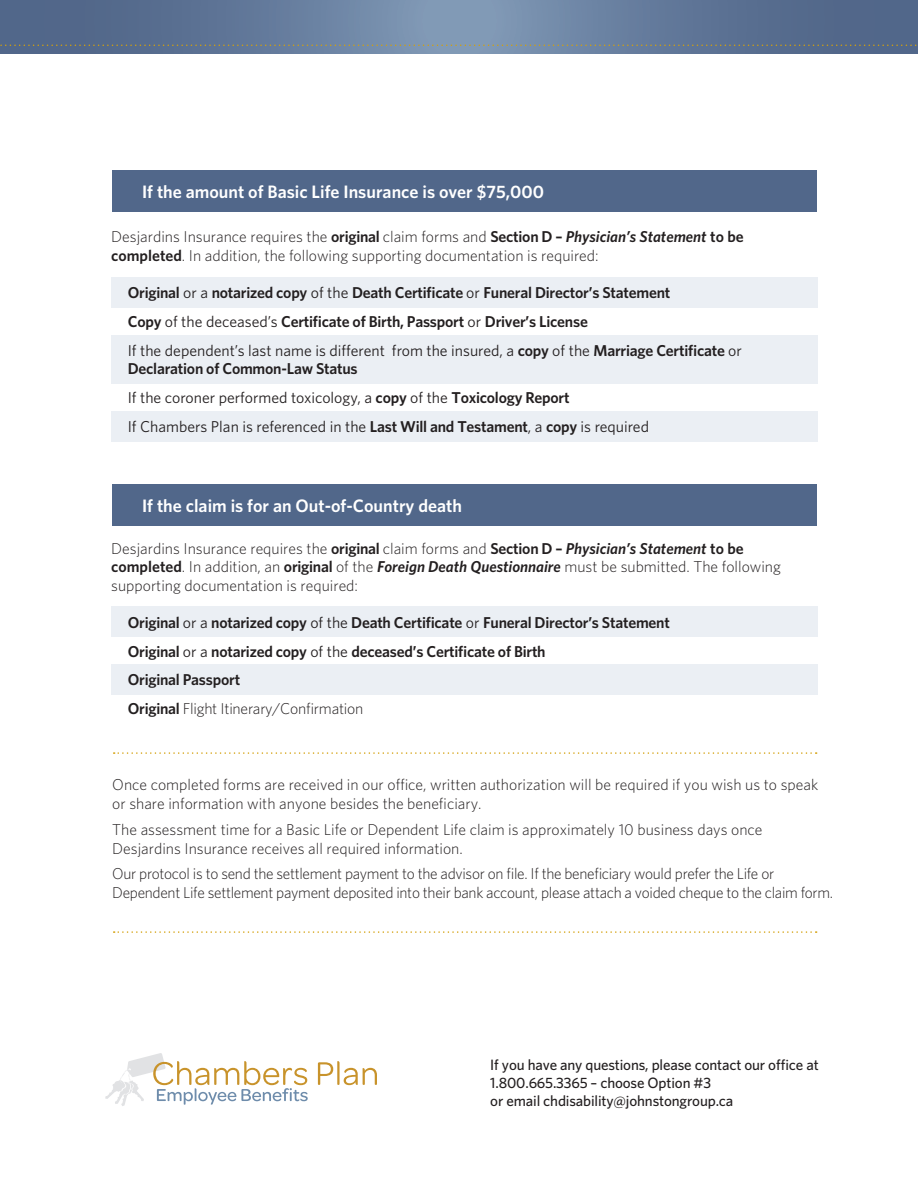
<style>
.page{position:relative;width:918px;height:1188px;background:#fff}
.page>*{position:absolute;margin:0;border:0;box-sizing:border-box;transform-origin:0 0}
.Body_Copy{font:600 18px "Whitney";color:#fff}
.Body_Copy-2{font:300 15.75px/18.9px "Whitney";color:#231f20}
.t1{font:600 15.75px "Whitney";letter-spacing:-.015em;color:#231f20}
.t2{font:15.75px/18.9px "Whitney";color:#231f20}
.Body_Copy-3{font:300 15.75px/18.9px "Whitney";letter-spacing:-.02em;color:#231f20}
.t3{font:500 15px/18px "Whitney";letter-spacing:-.01em;color:#231f20}
.s1{font-weight:600}
.s2{font-weight:600;font-style:italic}
.s3{font-weight:400}
</style>
<div class="page">
<div style="left:111px;top:278px;width:707px;height:30px;background:#ebeff4"></div>
<div style="left:111px;top:335px;width:707px;height:49px;background:#ebeff4"></div>
<div style="left:111px;top:411px;width:707px;height:30px;background:#ebeff4"></div>
<div style="left:111px;top:607px;width:707px;height:30px;background:#ebeff4"></div>
<div style="left:111px;top:665px;width:707px;height:30px;background:#ebeff4"></div>
<svg style="left:114px;top:752px;width:703px;height:2px"></svg>
<svg style="left:114px;top:931px;width:703px;height:2px"></svg>
<svg style="left:318px;top:1061px;width:59px;height:24px"></svg>
<svg style="left:105px;top:1053px;width:203px;height:53px"></svg>
<svg style="left:0;top:0;width:918px;height:54px;background:#63799a"></svg>
<svg style="left:0;top:45px;width:918px;height:1px"></svg>
<div style="left:112px;top:171px;width:704px;height:41px;background:#51678a"></div>
<div style="left:112px;top:484px;width:704px;height:41px;background:#51678a"></div>
<p class="Body_Copy" style="left:142px;top:179px;width:403px">If the amount of Basic Life Insurance is over $75,000</p>
<p class="Body_Copy-2" style="left:111px;top:227px;width:634px">Desjardins Insurance requires the <span class="s1">original</span> claim forms and <span class="s1">Section D –</span> <span class="s2">Physician’s Statement</span> <span class="s1">to be completed</span>. In addition, the following supporting documentation is required:</p>
<p class="t1" style="left:128px;top:282px;width:544px">Original <span class="s3">or a</span> notarized copy <span class="s3">of the</span> Death Certificate <span class="s3">or</span> Funeral Director’s Statement</p>
<p class="t1" style="left:128px;top:311px;width:462px">Copy <span class="s3">of the deceased’s</span> Certificate of Birth, Passport <span class="s3">or</span> Driver’s License</p>
<p class="t2" style="left:128px;top:340px;width:616px">If the dependent’s last name is different from the insured, a <span class="s1">copy</span> of the <span class="s1">Marriage Certificate</span> or<br><span class="s1">Declaration of Common-Law Status</span></p>
<p class="t2" style="left:128px;top:388px;width:443px">If the coroner performed toxicology, a <span class="s1">copy</span> of the <span class="s1">Toxicology Report</span></p>
<p class="t2" style="left:128px;top:416px;width:523px">If Chambers Plan is referenced in the <span class="s1">Last Will and Testament</span>, a <span class="s1">copy</span> is required</p>
<p class="Body_Copy" style="left:142px;top:493px;width:322px">If the claim is for an Out-of-Country death</p>
<p class="Body_Copy-2" style="left:111px;top:538px;width:671px">Desjardins Insurance requires the <span class="s1">original</span> claim forms and <span class="s1">Section D –</span> <span class="s2">Physician’s Statement</span> <span class="s1">to be completed</span>. In addition, an <span class="s1">original</span> of the <span class="s2">Foreign Death Questionnaire</span> must be submitted. The following supporting documentation is required:</p>
<p class="t1" style="left:128px;top:612px;width:544px">Original <span class="s3">or a</span> notarized copy <span class="s3">of the</span> Death Certificate <span class="s3">or</span> Funeral Director’s Statement</p>
<p class="t1" style="left:128px;top:641px;width:419px">Original <span class="s3">or a</span> notarized copy <span class="s3">of the</span> deceased’s Certificate of Birth</p>
<p class="t1" style="left:128px;top:669px;width:114px">Original Passport</p>
<p class="Body_Copy-2" style="left:128px;top:698px;width:237px"><span class="s1">Original</span> Flight Itinerary/Confirmation</p>
<p class="Body_Copy-2" style="left:112px;top:775px;width:707px">Once completed forms are received in our office, written authorization will be required if you wish us to speak or share information with anyone besides the beneficiary.</p>
<p class="Body_Copy-2" style="left:112px;top:819px;width:652px">The assessment time for a Basic Life or Dependent Life claim is approximately 10 business days once<br>Desjardins Insurance receives all required information.</p>
<p class="Body_Copy-3" style="left:112px;top:864px;width:722px">Our protocol is to send the settlement payment to the advisor on file. If the beneficiary would prefer the Life or<br>Dependent Life settlement payment deposited into their bank account, please attach a voided cheque to the claim form.</p>
<p class="t3" style="left:490px;top:1056px;width:330px">If you have any questions, please contact our office at<br>1.800.665.3365 – choose Option #3<br>or email chdisability@johnstongroup.ca</p>
</div>
